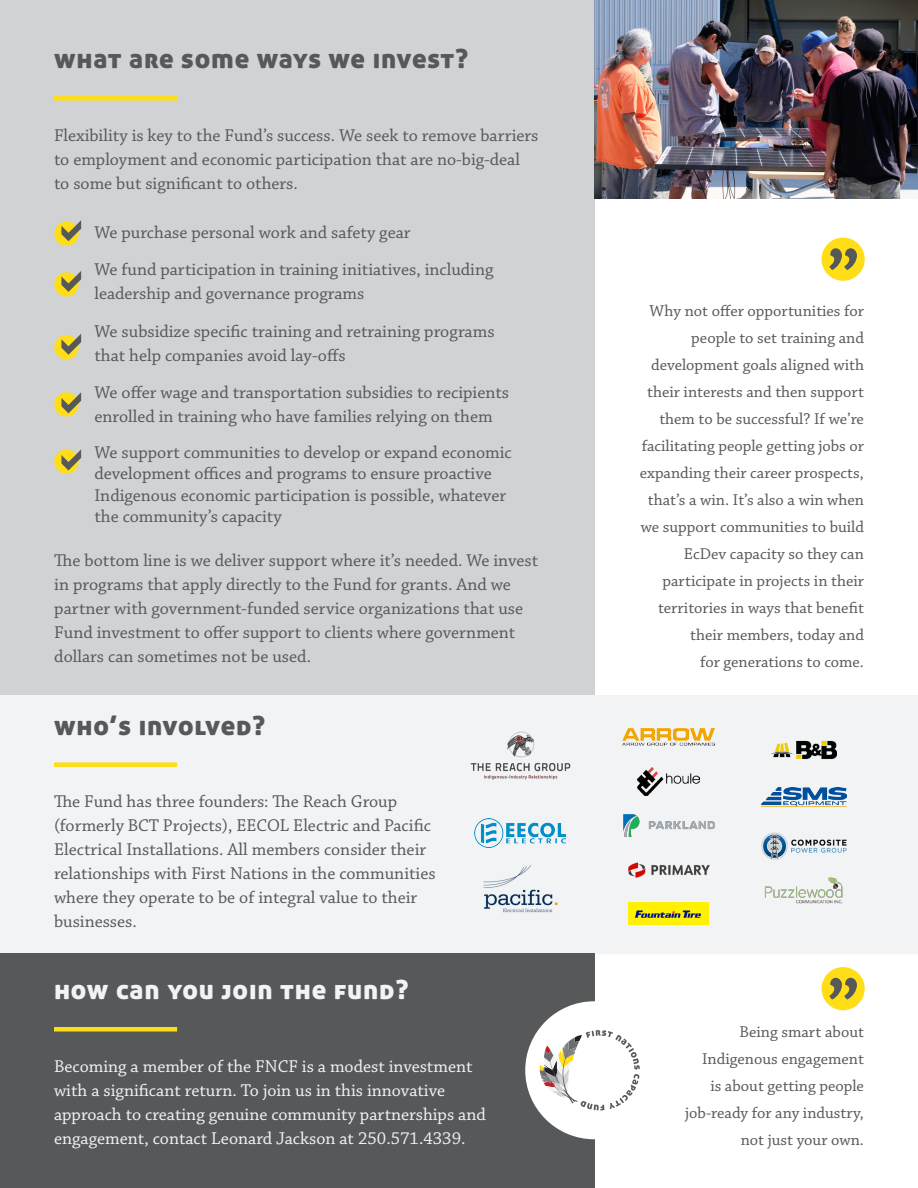
<style>
.page{position:relative;width:918px;height:1188px;background:#fff}
.page>*{position:absolute;margin:0;border:0;box-sizing:border-box;transform-origin:0 0}
.t1{font:27px "Aller Display";letter-spacing:.025em;color:#57585a}
.t2{font:27px "Aller Display";letter-spacing:.03em;color:#f2f3f4}
.t3{font:18px/24px "Chaparral Pro";color:#57585a}
.t4{font:18px "Chaparral Pro";color:#f2f3f4}
.t5{font:16.5px/27px "Chaparral Pro";color:#57585a;text-align:right}
</style>
<div class="page">
<div style="left:0;top:0;width:595px;height:696px;background:#d1d2d4"></div>
<div style="left:0;top:696px;width:918px;height:258px;background:#f2f3f4"></div>
<div style="left:0;top:954px;width:595px;height:234px;background:#57585a"></div>
<div style="left:54px;top:96px;width:123px;height:5px;background:#ffdd17"></div>
<div style="left:54px;top:762px;width:123px;height:5px;background:#ffdd17"></div>
<div style="left:822px;top:238px;width:43px;height:43px;background:#ffdd17;border-radius:50%"></div>
<svg style="left:829px;top:248px;width:28px;height:22px"></svg>
<div style="left:822px;top:967px;width:43px;height:43px;background:#ffdd17;border-radius:50%"></div>
<svg style="left:829px;top:978px;width:28px;height:22px"></svg>
<div style="left:54px;top:222px;width:25px;height:24px;background:#ffdd17;border-radius:50%"></div>
<svg style="left:61px;top:220px;width:20px;height:21px"></svg>
<div style="left:54px;top:272px;width:25px;height:25px;background:#ffdd17;border-radius:50%"></div>
<div style="left:54px;top:335px;width:25px;height:24px;background:#ffdd17;border-radius:50%"></div>
<div style="left:54px;top:392px;width:25px;height:25px;background:#ffdd17;border-radius:50%"></div>
<div style="left:54px;top:449px;width:25px;height:25px;background:#ffdd17;border-radius:50%"></div>
<svg style="left:61px;top:271px;width:20px;height:21px"></svg>
<svg style="left:61px;top:334px;width:20px;height:21px"></svg>
<svg style="left:61px;top:392px;width:20px;height:21px"></svg>
<svg style="left:61px;top:449px;width:20px;height:21px"></svg>
<img style="left:595px;top:0;width:323px;height:199px">
<div style="left:54px;top:1027px;width:123px;height:5px;background:#ffdd17"></div>
<div style="left:525px;top:1001px;width:138px;height:138px;background:#fff;border-radius:50%"></div>
<svg style="left:539px;top:1030px;width:101px;height:80px"></svg>
<img style="left:470px;top:731px;width:101px;height:49px">
<img style="left:475px;top:818px;width:91px;height:29px">
<img style="left:483px;top:865px;width:75px;height:48px">
<img style="left:628px;top:862px;width:82px;height:16px">
<img style="left:622px;top:728px;width:93px;height:18px">
<img style="left:623px;top:814px;width:91px;height:23px">
<img style="left:629px;top:903px;width:80px;height:22px">
<img style="left:638px;top:767px;width:62px;height:28px">
<img style="left:771px;top:740px;width:65px;height:19px">
<img style="left:761px;top:832px;width:86px;height:28px">
<img style="left:761px;top:787px;width:85px;height:20px">
<img style="left:764px;top:877px;width:79px;height:27px">
<p class="t1" style="left:54px;top:41px;width:416px">what are some ways we invest?</p>
<p class="t3" style="left:54px;top:124px;width:486px">Flexibility is key to the Fund’s success. We seek to remove barriers to employment and economic participation that are no-big-deal to some but significant to others.</p>
<p class="t3" style="left:94px;top:221px;width:318px">We purchase personal work and safety gear</p>
<p class="t3" style="left:94px;top:258px;width:401px">We fund participation in training initiatives, including leadership and governance programs</p>
<p class="t3" style="left:94px;top:320px;width:402px">We subsidize specific training and retraining programs that help companies avoid lay-offs</p>
<p class="t3" style="left:94px;top:381px;width:416px">We offer wage and transportation subsidies to recipients enrolled in training who have families relying on them</p>
<p class="t3" style="left:94px;top:442px;width:419px;line-height:21.6px">We support communities to develop or expand economic development offices and programs to ensure proactive Indigenous economic participation is possible, whatever the community’s capacity</p>
<p class="t3" style="left:54px;top:549px;width:485px">The bottom line is we deliver support where it’s needed. We invest in programs that apply directly to the Fund for grants. And we partner with government-funded service organizations that use Fund investment to offer support to clients where government</p>
<p class="t3" style="left:54px;top:645px;width:258px">dollars can sometimes not be used.</p>
<p class="t1" style="left:54px;top:708px;width:213px">who’s involved?</p>
<p class="t3" style="left:54px;top:790px;width:383px">The Fund has three founders: The Reach Group (formerly BCT Projects), EECOL Electric and Pacific Electrical Installations. All members consider their relationships with First Nations in the communities where they operate to be of integral value to their businesses.</p>
<p class="t2" style="left:54px;top:972px;width:356px">how can you join the fund?</p>
<p class="t4" style="left:54px;top:1056px;width:420px">Becoming a member of the FNCF is a modest investment</p>
<p class="t4" style="left:54px;top:1080px;width:393px">with a significant return. To join us in this innovative</p>
<p class="t4" style="left:54px;top:1104px;width:433px">approach to creating genuine community partnerships and</p>
<p class="t4" style="left:54px;top:1128px;width:413px">engagement, contact Leonard Jackson at 250.571.4339.</p>
<p class="t5" style="left:640px;top:298px;width:226px">Why not offer opportunities for people to set training and development goals aligned with their interests and then support them to be successful? If we’re facilitating people getting jobs or expanding their career prospects, that’s a win. It’s also a win when we support communities to build<br>EcDev capacity so they can participate in projects in their territories in ways that benefit their members, today and<br>for generations to come.</p>
<p class="t5" style="left:702px;top:1019px;width:163px">Being smart about<br>Indigenous engagement is about getting people</p>
<p class="t5" style="left:685px;top:1100px;width:180px">job-ready for any industry,</p>
<p class="t5" style="left:741px;top:1127px;width:125px">not just your own.</p>
</div>
